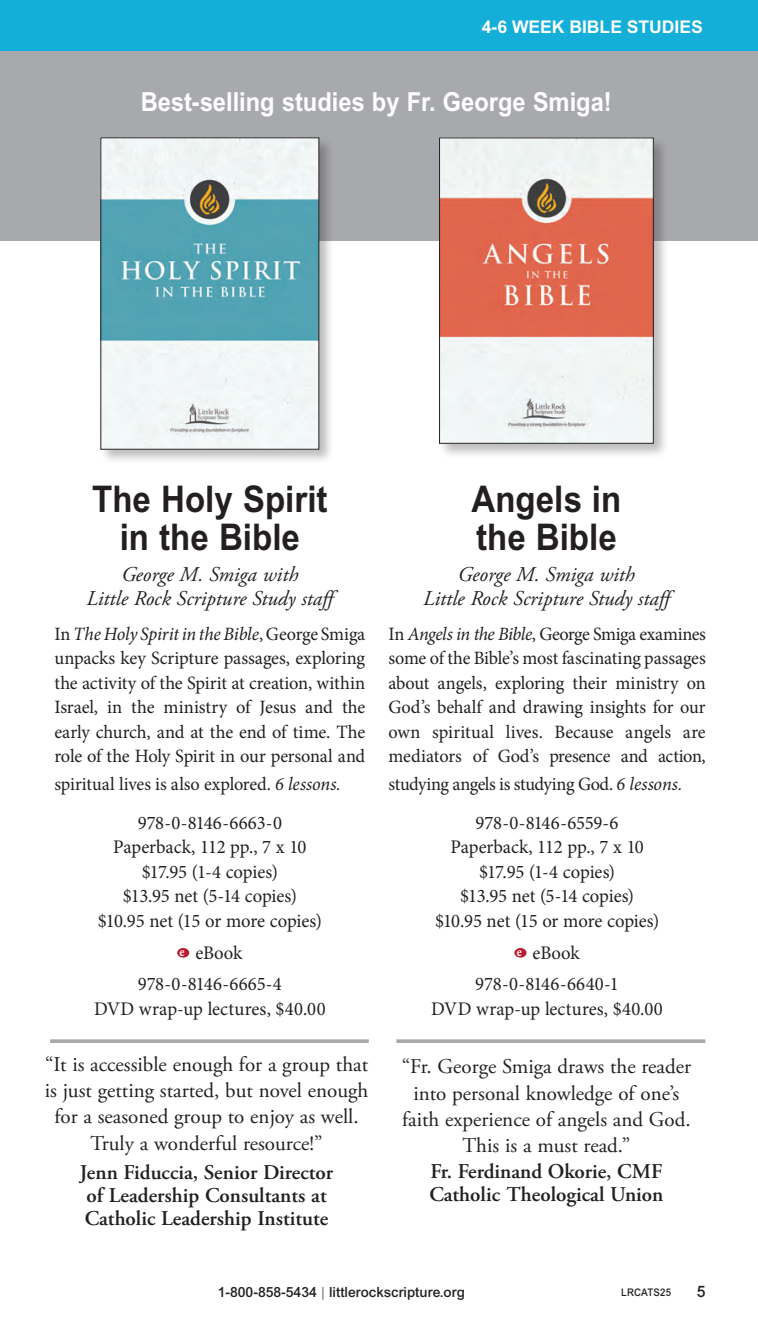
<style>
.page{position:relative;width:758px;height:1325px;background:#fff}
.page>*{position:absolute;margin:0;border:0;box-sizing:border-box;transform-origin:0 0}
.t1{font:700 36.75px/38.5px "Arial MT Std";color:#231f20;scale:.9 1}
.t2{font:700 26.25px "Arial MT Std";color:#fff;scale:.9 1}
.t3{font:21px/26.2px "Adobe Garamond Pro";color:#231f20;text-align:center}
.t4{font:600 21px/22.8px "Adobe Garamond Pro";color:#231f20}
.t5{font:italic 21px/24.5px "Adobe Garamond Pro";color:#231f20;text-align:center}
.t6{font:19.25px/24.5px "Minion Pro";letter-spacing:-.005em;color:#231f20;text-align:center}
.t7{font:18.9px/24.5px "Minion Pro";letter-spacing:-.01em;color:#231f20;text-align:justify}
.t8{font:700 17.5px "Arial MT Std";color:#fff}
.t9{font:500 15.75px "Arial MT Std";color:#231f20}
.t10{font:500 14px "Arial MT Std";color:#231f20}
.t11{font:500 10.5px "Arial MT Std";letter-spacing:.015em;color:#231f20;scale:.92 1}
.s1{font-style:italic}
.s2{font-weight:700;font-size:12.95px;color:#fff}
.s3{color:#808285}
</style>
<div class="page">
<div style="left:0;top:35px;width:758px;height:205px;background:#a8a9ad"></div>
<div style="left:177px;top:947px;width:12px;height:10px;background:#bd192d;border-radius:50%"></div>
<div style="left:514px;top:947px;width:12px;height:10px;background:#bd192d;border-radius:50%"></div>
<div style="left:438px;top:136px;width:231px;height:323px;background:#231f20;opacity:.3"></div>
<img style="left:441px;top:140px;width:210px;height:301px">
<div style="left:99px;top:136px;width:235px;height:328px;background:#231f20;opacity:.3"></div>
<img style="left:103px;top:140px;width:214px;height:307px">
<div style="left:0;top:0;width:758px;height:50px;background:#13afd9"></div>
<hr style="left:396px;top:1039px;width:309px;height:3px;background:#a8a9ad">
<hr style="left:50px;top:1039px;width:319px;height:3px;background:#a8a9ad">
<p class="t8" style="left:482px;top:17px;width:222px">4-6 WEEK BIBLE STUDIES</p>
<h2 class="t2" style="left:141px;top:87px;width:525px">Best-selling studies by Fr. George Smiga!</h2>
<h1 class="t1" style="left:92px;top:479px;width:263px;text-align:center">The Holy Spirit in the Bible</h1>
<p class="t5" style="left:87px;top:562px;width:248px">George M. Smiga with<br>Little Rock Scripture Study staff</p>
<p class="t7" style="left:54px;top:621px;width:312px">In <span class="s1">The Holy Spirit in the Bible</span>, George Smiga unpacks key Scripture passages, exploring the activity of the Spirit at creation, within Israel, in the ministry of Jesus and the early church, and at the end of time. The role of the Holy Spirit in our personal and</p>
<p class="t7" style="left:54px;top:772px;width:288px">spiritual lives is also explored. <span class="s1">6 lessons.</span></p>
<p class="t6" style="left:98px;top:810px;width:225px">978-0-8146-6663-0<br>Paperback, 112 pp., 7 x 10 $17.95 (1-4 copies)<br>$13.95 net (5-14 copies) $10.95 net (15 or more copies)</p>
<p class="t6" style="left:138px;top:936px;width:146px;line-height:31.5px"><span class="s2">e</span> eBook<br>978-0-8146-6665-4</p>
<p class="t6" style="left:94px;top:996px;width:233px">DVD wrap-up lectures, $40.00</p>
<p class="t3" style="left:45px;top:1051px;width:325px">“It is accessible enough for a group that is just getting started, but novel enough for a seasoned group to enjoy as well.<br>Truly a wonderful resource!”</p>
<p class="t4" style="left:80px;top:1160px;width:255px">Jenn Fiduccia, Senior Director of Leadership Consultants at<br>Catholic Leadership Institute</p>
<h1 class="t1" style="left:471px;top:479px;width:168px">Angels in the Bible</h1>
<p class="t5" style="left:423px;top:562px;width:248px">George M. Smiga with<br>Little Rock Scripture Study staff</p>
<p class="t7" style="left:388px;top:621px;width:319px">In <span class="s1">Angels in the Bible</span>, George Smiga examines some of the Bible’s most fascinating passages about angels, exploring their ministry on God’s behalf and drawing insights for our own spiritual lives. Because angels are mediators of God’s presence and action,</p>
<p class="t7" style="left:388px;top:772px;width:295px">studying angels is studying God. <span class="s1">6 lessons.</span></p>
<p class="t6" style="left:435px;top:810px;width:225px">978-0-8146-6559-6<br>Paperback, 112 pp., 7 x 10 $17.95 (1-4 copies)<br>$13.95 net (5-14 copies) $10.95 net (15 or more copies)</p>
<p class="t6" style="left:475px;top:936px;width:145px;line-height:31.5px"><span class="s2">e</span> eBook<br>978-0-8146-6640-1</p>
<p class="t6" style="left:431px;top:996px;width:233px">DVD wrap-up lectures, $40.00</p>
<p class="t3" style="left:402px;top:1054px;width:291px">“Fr. George Smiga draws the reader into personal knowledge of one’s faith experience of angels and God.<br>This is a must read.”</p>
<p class="t4" style="left:429px;top:1160px;width:235px">Fr. Ferdinand Okorie, CMF<br>Catholic Theological Union</p>
<p class="t10" style="left:218px;top:1283px;width:249px">1-800-858-5434 <span class="s3">|</span> littlerockscripture.org</p>
<p class="t11" style="left:621px;top:1286px;width:56px">LRCATS25</p>
<p class="t9" style="left:696px;top:1281px;width:10px">5</p>
</div>
